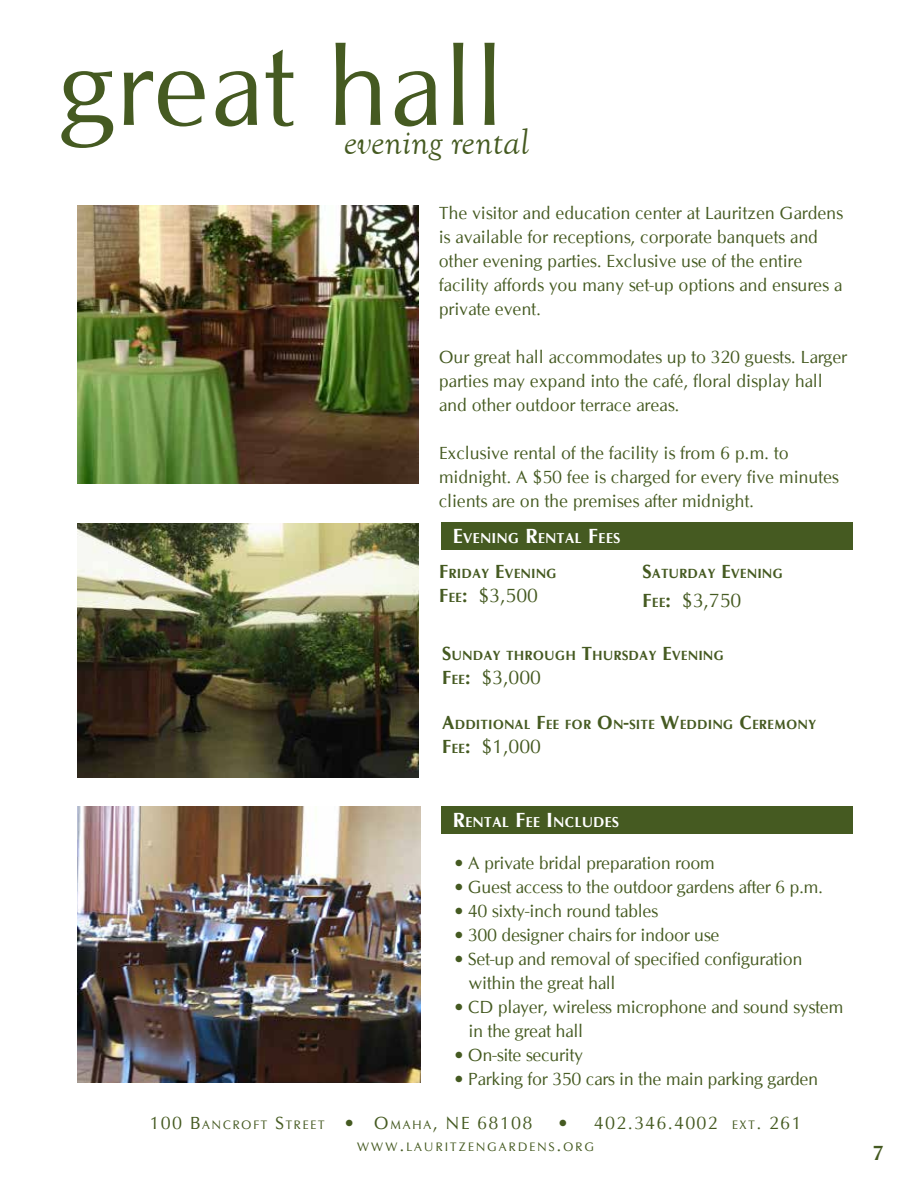
<style>
.page{position:relative;width:918px;height:1188px;background:#fff}
.page>*{position:absolute;margin:0;border:0;box-sizing:border-box;transform-origin:0 0}
.t1{font:112.5px "Oklahoma";color:#455a21}
.t2{font:italic 37.5px "Goudy Old Style T";color:#455a21}
.t3{font:700 21px "Oklahoma";color:#455a21}
.t4{font:19.5px "Oklahoma";color:#455a21}
.t5{font:18px/24px "Oklahoma";letter-spacing:-.01em;color:#455a21}
.t6{font:18px "Oklahoma";letter-spacing:.07em;color:#455a21}
.t7{font:700 14.7px "Oklahoma";color:#fff}
.t8{font:700 13.65px "Oklahoma";color:#455a21}
.t9{font:12.6px "Oklahoma";letter-spacing:.1em;color:#455a21}
.t10{font:12.6px "Oklahoma";letter-spacing:.13em;color:#455a21}
.s1{font-size:21px}
.s2{font-size:19.5px}
.s3{font-weight:700}
.s4{font-weight:700;font-size:13.65px}
.s5{font-size:18px}
.s6{font-size:12.6px}
</style>
<div class="page">
<img style="left:77px;top:206px;width:341px;height:277px">
<img style="left:77px;top:524px;width:341px;height:253px">
<img style="left:77px;top:807px;width:343px;height:276px">
<div style="left:441px;top:522px;width:411px;height:27px;background:#455a21"></div>
<div style="left:441px;top:806px;width:411px;height:27px;background:#455a21"></div>
<h1 class="t1" style="left:59px;top:22px;width:447px">great hall</h1>
<h2 class="t2" style="left:344px;top:121px;width:186px">evening rental</h2>
<p class="t5" style="left:439px;top:201px;width:406px">The visitor and education center at Lauritzen Gardens is available for receptions, corporate banquets and other evening parties. Exclusive use of the entire facility affords you many set-up options and ensures a private event.</p>
<p class="t5" style="left:439px;top:345px;width:410px">Our great hall accommodates up to 320 guests. Larger parties may expand into the café, floral display hall and other outdoor terrace areas.</p>
<p class="t5" style="left:439px;top:441px;width:402px">Exclusive rental of the facility is from 6 p.m. to midnight. A $50 fee is charged for every five minutes clients are on the premises after midnight.</p>
<p class="t7" style="left:452px;top:529px;width:170px"><span class="s1">E</span>VENING <span class="s1">R</span>ENTAL <span class="s1">F</span>EES</p>
<p class="t8" style="left:642px;top:566px;width:131px"><span class="s2">S</span>ATURDAY <span class="s2">E</span>VEN ING</p>
<p class="t4" style="left:642px;top:589px;width:101px"><span class="s3">F</span><span class="s4">EE</span><span class="s3">:</span> $3,750</p>
<p class="t8" style="left:442px;top:647px;width:272px"><span class="s2">S</span>UNDAY THROUGH <span class="s2">T</span>HURSDAY <span class="s2">E</span>VENING</p>
<p class="t4" style="left:442px;top:666px;width:101px"><span class="s3">F</span><span class="s4">EE</span><span class="s3">:</span> $3,000</p>
<p class="t8" style="left:442px;top:717px;width:376px"><span class="s2">A</span>DDITIONAL <span class="s2">F</span>EE FOR <span class="s2">O</span> N<span class="s2">-</span>SITE <span class="s2">W</span>EDDING <span class="s2">C</span>EREMONY</p>
<p class="t4" style="left:442px;top:735px;width:101px"><span class="s3">F</span><span class="s4">EE</span><span class="s3">:</span> $1,000</p>
<p class="t8" style="left:439px;top:566px;width:108px"><span class="s2">F</span>RIDAY <span class="s2">E</span>VEN ING</p>
<p class="t4" style="left:439px;top:585px;width:101px"><span class="s3">F</span><span class="s4">EE</span><span class="s3">:</span> $3,500</p>
<p class="t7" style="left:452px;top:813px;width:168px"><span class="s1">R</span>ENTAL <span class="s1">F</span>EE <span class="s1">I</span> NCLUDES</p>
<p class="t5" style="left:454px;top:851px;width:262px">• A private bridal preparation room</p>
<p class="t5" style="left:454px;top:875px;width:370px">• Guest access to the outdoor gardens after 6 p.m.</p>
<p class="t5" style="left:454px;top:899px;width:205px">• 40 sixty-inch round tables</p>
<p class="t5" style="left:454px;top:923px;width:266px">• 300 designer chairs for indoor use</p>
<p class="t5" style="left:468px;top:947px;width:335px;text-indent:-14px">• Set-up and removal of specified configuration within the great hall</p>
<p class="t5" style="left:468px;top:995px;width:376px;text-indent:-14px">• CD player, wireless microphone and sound system in the great hall</p>
<p class="t5" style="left:454px;top:1043px;width:130px">• On-site security</p>
<p class="t5" style="left:454px;top:1067px;width:365px">• Parking for 350 cars in the main parking garden</p>
<p class="t9" style="left:150px;top:1118px;width:384px"><span class="s5">100 B</span>ANCROFT <span class="s5">S</span>TREET <span class="s5">• O</span> MAHA<span class="s5">, NE 68108</span></p>
<p class="t6" style="left:559px;top:1113px;width:244px">• 402.346.4002 <span class="s6">EXT</span>. 261</p>
<p class="t10" style="left:357px;top:1139px;width:239px">WWW<span class="s5">.</span>LAURITZENGARDENS<span class="s5">.</span>ORG</p>
<p class="t3" style="left:872px;top:1141px;width:13px">7</p>
</div>
